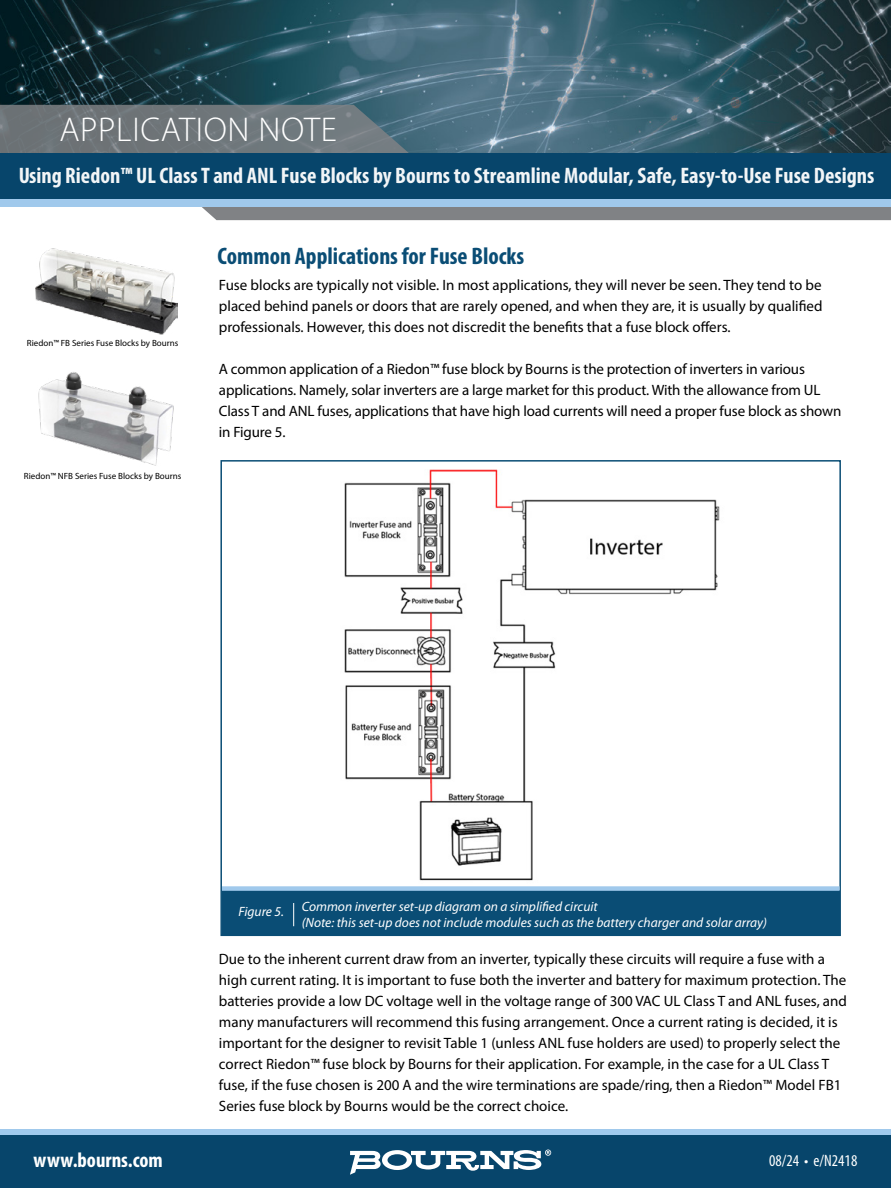
<style>
.page{position:relative;width:891px;height:1188px;background:#fff}
.page>*{position:absolute;margin:0;border:0;box-sizing:border-box;transform-origin:0 0}
.t1{font:300 34.5px "Myriad Pro";letter-spacing:.02em;color:#fff}
.t2{font:700 condensed 24px "Myriad Pro";color:#0a4d75}
.t3{font:700 condensed 22.5px "Myriad Pro";color:#fff}
.t4{font:700 condensed 21px "Myriad Pro";color:#fff}
.t5{font:condensed 16.5px "Myriad Pro";color:#fff}
.t6{font:15px/21px "Myriad Pro";color:#000}
.t7{font:italic 13.5px/16.2px "Myriad Pro";color:#fff}
.t8{font:9px "Myriad Pro";color:#000}
</style>
<div class="page">
<img style="left:0;top:0;width:891px;height:153px">
<svg style="left:0;top:105px;width:425px;height:48px;background:#6b767b"></svg>
<svg style="left:142px;top:206px;width:749px;height:14px;background:#8c9196"></svg>
<div style="left:0;top:153px;width:891px;height:46px;background:#07456b"></div>
<div style="left:0;top:199px;width:891px;height:7px;background:#a0c9ec"></div>
<div style="left:0;top:1130px;width:891px;height:7px;background:#a0c9ec"></div>
<div style="left:0;top:1135px;width:891px;height:53px;background:#07456b"></div>
<svg style="left:350px;top:1150px;width:201px;height:25px"></svg>
<img style="left:35px;top:248px;width:142px;height:87px">
<img style="left:38px;top:372px;width:136px;height:94px">
<div style="left:222px;top:891px;width:618px;height:44px;background:#0a4d75"></div>
<div style="left:222px;top:886px;width:618px;height:5px;background:#a0c9ec"></div>
<svg style="left:293px;top:903px;width:1px;height:23px"></svg>
<img style="left:344px;top:469px;width:376px;height:412px">
<h1 class="t1" style="left:59px;top:108px;width:279px">APPLICATION NOTE</h1>
<h3 class="t3" style="left:18px;top:162px;width:858px">Using Riedon™ UL Class T and ANL Fuse Blocks by Bourns to Streamline Modular, Safe, Easy-to-Use Fuse Designs</h3>
<p class="t8" style="left:27px;top:337px;width:153px">Riedon™ FB Series Fuse Blocks by Bourns</p>
<p class="t8" style="left:24px;top:470px;width:159px">Riedon™ NFB Series Fuse Blocks by Bourns</p>
<h2 class="t2" style="left:217px;top:241px;width:308px">Common Applications for Fuse Blocks</h2>
<p class="t6" style="left:219px;top:274px;width:605px;text-align:justify">Fuse blocks are typically not visible. In most applications, they will never be seen. They tend to be placed behind panels or doors that are rarely opened, and when they are, it is usually by qualified professionals. However, this does not discredit the benefits that a fuse block offers.</p>
<p class="t6" style="left:219px;top:358px;width:624px">A common application of a Riedon™ fuse block by Bourns is the protection of inverters in various applications. Namely, solar inverters are a large market for this product. With the allowance from UL Class T and ANL fuses, applications that have high load currents will need a proper fuse block as shown in Figure 5.</p>
<p class="t7" style="left:238px;top:904px;width:47px">Figure 5.</p>
<p class="t7" style="left:302px;top:898px;width:467px">Common inverter set-up diagram on a simplified circuit<br>(Note: this set-up does not include modules such as the battery charger and solar array)</p>
<p class="t6" style="left:219px;top:948px;width:630px">Due to the inherent current draw from an inverter, typically these circuits will require a fuse with a high current rating. It is important to fuse both the inverter and battery for maximum protection. The batteries provide a low DC voltage well in the voltage range of 300 VAC UL Class T and ANL fuses, and many manufacturers will recommend this fusing arrangement. Once a current rating is decided, it is important for the designer to revisit Table 1 (unless ANL fuse holders are used) to properly select the correct Riedon™ fuse block by Bourns for their application. For example, in the case for a UL Class T fuse, if the fuse chosen is 200 A and the wire terminations are spade/ring, then a Riedon™ Model FB1<br>Series fuse block by Bourns would be the correct choice.</p>
<h3 class="t4" style="left:34px;top:1147px;width:131px">www.bourns.com</h3>
<p class="t5" style="left:769px;top:1151px;width:90px">08/24 • e/N2418</p>
</div>
